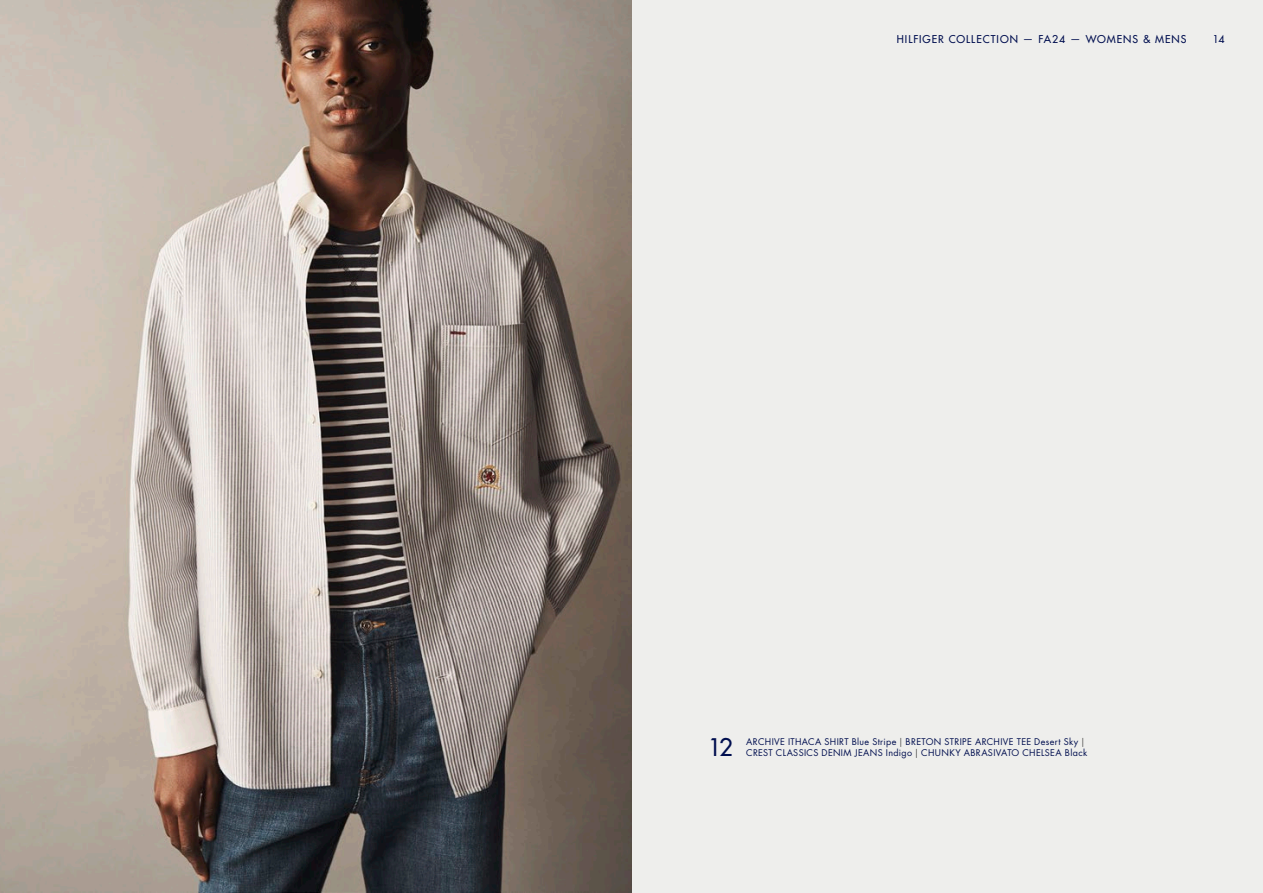
<style>
.page{position:relative;width:1263px;height:893px;background:#eeeeec}
.page>*{position:absolute;margin:0;border:0;box-sizing:border-box;transform-origin:0 0}
.t1{font:500 23.7px "Futura LT Pro";color:#000e4f}
.t2{font:500 10.5px "Futura LT Pro";letter-spacing:.095em;color:#000e4f}
.t3{font:9px "Futura LT Pro";letter-spacing:.04em;color:#000e4f}
.s1{font-weight:300;color:#000}
</style>
<div class="page">
<img style="left:0;top:0;width:631px;height:893px">
<p class="t2" style="left:897px;top:31px;width:291px">HILFIGER COLLECTION — FA24 — WOMENS &amp; MENS</p>
<p class="t2" style="left:1213px;top:31px;width:13px">14</p>
<p class="t3" style="left:746px;top:736px;width:340px">ARCHIVE ITHACA SHIRT Blue Stripe <span class="s1">|</span> BRETON STRIPE ARCHIVE TEE Desert Sky <span class="s1">|</span></p>
<h1 class="t1" style="left:708px;top:730px;width:26px">12</h1>
<p class="t3" style="left:746px;top:746px;width:342px">CREST CLASSICS DENIM JEANS Indigo <span class="s1">|</span> CHUNKY ABRASIVATO CHELSEA Black</p>
</div>
